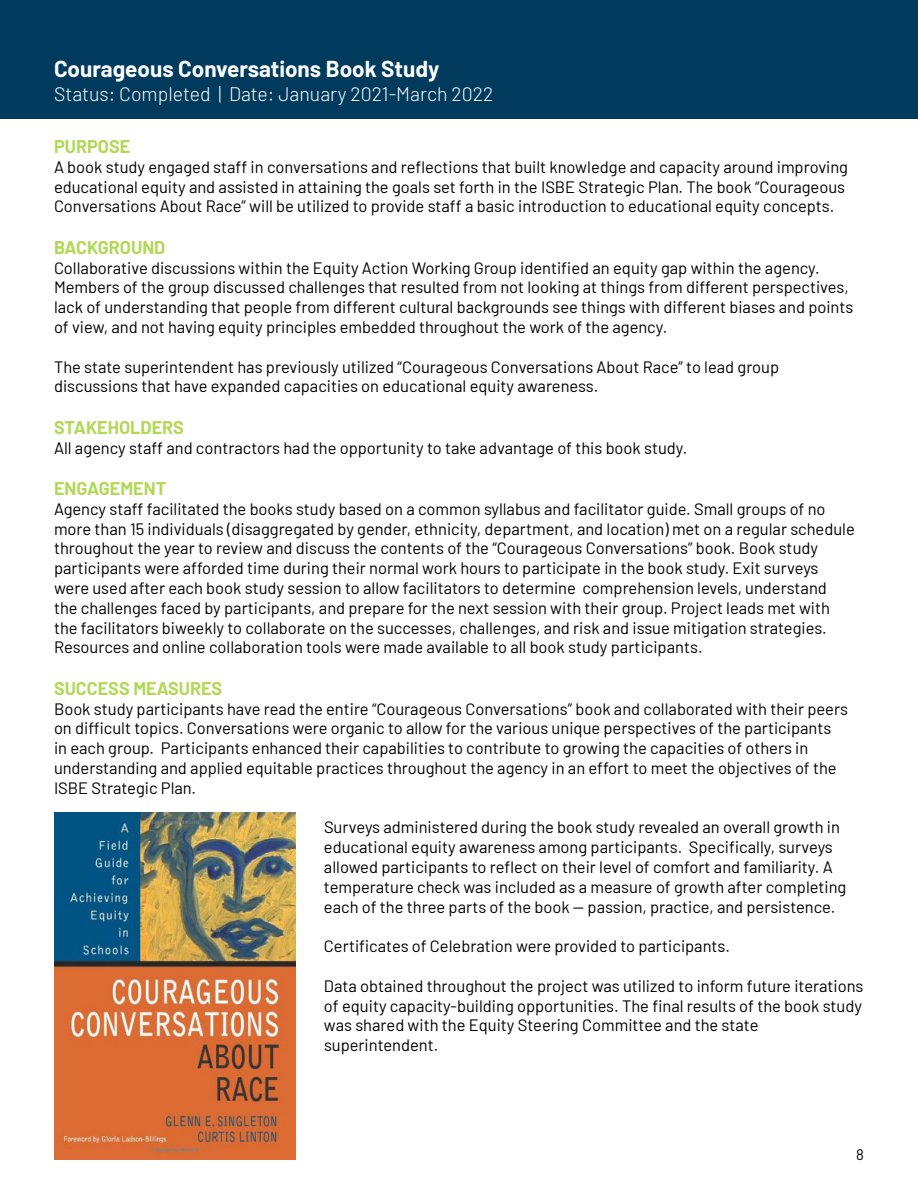
<style>
.page{position:relative;width:918px;height:1188px;background:#fff}
.page>*{position:absolute;margin:0;border:0;box-sizing:border-box;transform-origin:0 0}
.t1{font:700 22.5px "Barlow";color:#fefefe}
.t2{font:300 19.5px "Barlow";color:#fefefe}
.t3{font:700 18px "Barlow";color:#b3d857}
.t4{font:16.5px/19.8px "Barlow";color:#000}
.t5{font:15px "Barlow";color:#000}
</style>
<div class="page">
<div style="left:0;top:0;width:918px;height:119px;background:#003b5e"></div>
<img style="left:54px;top:812px;width:242px;height:348px">
<h1 class="t1" style="left:54px;top:52px;width:387px">Courageous Conversations Book Study</h1>
<p class="t2" style="left:54px;top:80px;width:441px">Status: Completed | Date: January 2021-March 2022</p>
<p class="t3" style="left:54px;top:133px;width:78px">PURPOSE</p>
<p class="t4" style="left:54px;top:156px;width:796px">A book study engaged staff in conversations and reflections that built knowledge and capacity around improving educational equity and assisted in attaining the goals set forth in the ISBE Strategic Plan. The book “Courageous<br>Conversations About Race” will be utilized to provide staff a basic introduction to educational equity concepts.</p>
<p class="t3" style="left:54px;top:234px;width:113px">BACKGROUND</p>
<p class="t4" style="left:54px;top:256px;width:801px">Collaborative discussions within the Equity Action Working Group identified an equity gap within the agency.<br>Members of the group discussed challenges that resulted from not looking at things from different perspectives, lack of understanding that people from different cultural backgrounds see things with different biases and points of view, and not having equity principles embedded throughout the work of the agency.</p>
<p class="t4" style="left:54px;top:355px;width:727px">The state superintendent has previously utilized “Courageous Conversations About Race” to lead group discussions that have expanded capacities on educational equity awareness.</p>
<p class="t3" style="left:54px;top:414px;width:131px">STAKEHOLDERS</p>
<p class="t4" style="left:54px;top:436px;width:635px">All agency staff and contractors had the opportunity to take advantage of this book study.</p>
<p class="t3" style="left:54px;top:475px;width:114px">ENGAGEMENT</p>
<p class="t4" style="left:54px;top:498px;width:802px">Agency staff facilitated the books study based on a common syllabus and facilitator guide. Small groups of no more than 15 individuals (disaggregated by gender, ethnicity, department, and location) met on a regular schedule throughout the year to review and discuss the contents of the “Courageous Conversations” book. Book study participants were afforded time during their normal work hours to participate in the book study. Exit surveys were used after each book study session to allow facilitators to determine comprehension levels, understand<br>the challenges faced by participants, and prepare for the next session with their group. Project leads met with the facilitators biweekly to collaborate on the successes, challenges, and risk and issue mitigation strategies.<br>Resources and online collaboration tools were made available to all book study participants.</p>
<p class="t3" style="left:54px;top:675px;width:170px">SUCCESS MEASURES</p>
<p class="t4" style="left:54px;top:697px;width:795px">Book study participants have read the entire “Courageous Conversations” book and collaborated with their peers on difficult topics. Conversations were organic to allow for the various unique perspectives of the participants in each group. Participants enhanced their capabilities to contribute to growing the capacities of others in understanding and applied equitable practices throughout the agency in an effort to meet the objectives of the ISBE Strategic Plan.</p>
<p class="t4" style="left:324px;top:816px;width:524px">Surveys administered during the book study revealed an overall growth in educational equity awareness among participants. Specifically, surveys allowed participants to reflect on their level of comfort and familiarity. A temperature check was included as a measure of growth after completing each of the three parts of the book -- passion, practice, and persistence.</p>
<p class="t4" style="left:324px;top:935px;width:408px">Certificates of Celebration were provided to participants.</p>
<p class="t4" style="left:324px;top:975px;width:541px">Data obtained throughout the project was utilized to inform future iterations of equity capacity-building opportunities. The final results of the book study was shared with the Equity Steering Committee and the state superintendent.</p>
<p class="t5" style="left:856px;top:1144px;width:9px">8</p>
</div>
